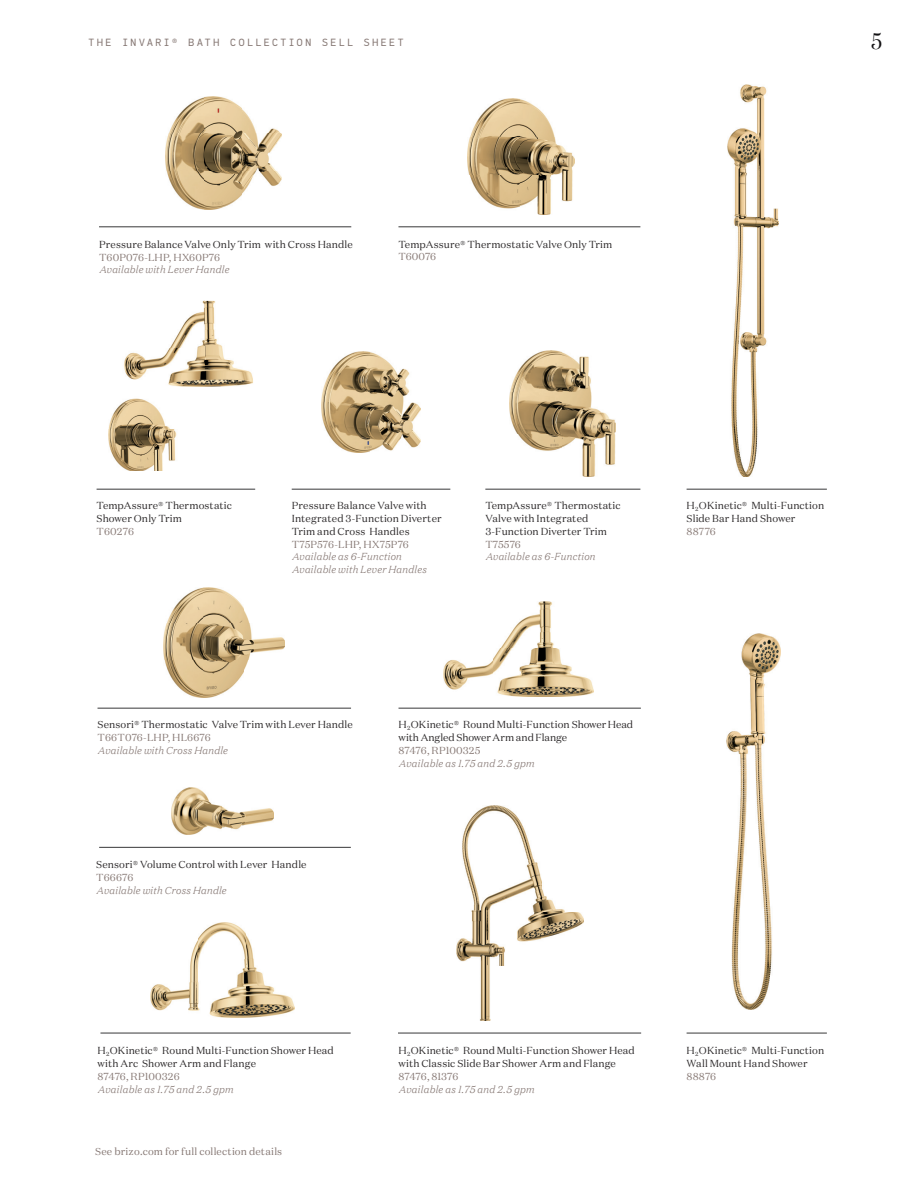
<style>
.page{position:relative;width:918px;height:1188px;background:#fff}
.page>*{position:absolute;margin:0;border:0;box-sizing:border-box;transform-origin:0 0}
.t1{font:22.5px "Domaine Display Nr";color:#131214}
.t2{font:10.5px "PFDIN Mono";letter-spacing:.25em;color:#867874}
.t3{font:10.2px/12.8px "Domaine Text";letter-spacing:.005em;color:#2e2b2c}
.t4{font:italic 300 10.2px/12.8px "Domaine Text";letter-spacing:.015em;color:#867874}
.t5{font:10.2px "Domaine Text";letter-spacing:.01em;color:#867874}
.t6{font:10.2px "Domaine Text";letter-spacing:-.015em;color:#867874}
</style>
<div class="page">
<hr style="left:399px;top:708px;width:242px;height:1px;background:#383839">
<hr style="left:97px;top:489px;width:158px;height:1px;background:#383839">
<hr style="left:99px;top:226px;width:252px;height:1px;background:#383839">
<hr style="left:98px;top:708px;width:253px;height:1px;background:#383839">
<hr style="left:292px;top:489px;width:158px;height:1px;background:#383839">
<hr style="left:398px;top:226px;width:242px;height:1px;background:#383839">
<hr style="left:485px;top:489px;width:155px;height:1px;background:#383839">
<hr style="left:687px;top:489px;width:140px;height:1px;background:#383839">
<hr style="left:687px;top:1033px;width:140px;height:1px;background:#383839">
<hr style="left:100px;top:1033px;width:251px;height:1px;background:#383839">
<hr style="left:99px;top:847px;width:252px;height:1px;background:#383839">
<hr style="left:398px;top:1033px;width:243px;height:1px;background:#383839">
<img style="left:510px;top:351px;width:106px;height:126px">
<img style="left:163px;top:587px;width:122px;height:110px">
<img style="left:166px;top:96px;width:115px;height:113px">
<img style="left:322px;top:352px;width:98px;height:100px">
<img style="left:467px;top:99px;width:107px;height:116px">
<img style="left:108px;top:398px;width:69px;height:73px">
<img style="left:124px;top:301px;width:81px;height:86px">
<img style="left:205px;top:301px;width:48px;height:86px">
<img style="left:727px;top:84px;width:52px;height:393px">
<img style="left:727px;top:634px;width:53px;height:375px">
<img style="left:457px;top:805px;width:127px;height:215px">
<img style="left:172px;top:788px;width:102px;height:46px">
<img style="left:443px;top:602px;width:150px;height:94px">
<img style="left:151px;top:922px;width:144px;height:95px">
<p class="t2" style="left:89px;top:36px;width:316px">THE INVARI® BATH COLLECTION SELL SHEET</p>
<p class="t3" style="left:99px;top:237px;width:255px">Pressure Balance Valve Only Trim with Cross Handle</p>
<p class="t5" style="left:99px;top:249px;width:123px">T60P076-LHP, HX60P76</p>
<p class="t4" style="left:99px;top:263px;width:131px">Available with Lever Handle</p>
<p class="t3" style="left:398px;top:237px;width:215px">TempAssure® Thermostatic Valve Only Trim</p>
<p class="t5" style="left:398px;top:249px;width:39px">T60076</p>
<h1 class="t1" style="left:871px;top:26px;width:12px">5</h1>
<p class="t3" style="left:97px;top:499px;width:137px">TempAssure® Thermostatic<br>Shower Only Trim</p>
<p class="t5" style="left:97px;top:524px;width:39px">T60276</p>
<p class="t3" style="left:292px;top:499px;width:151px">Pressure Balance Valve with<br>Integrated 3-Function Diverter<br>Trim and Cross Handles</p>
<p class="t5" style="left:292px;top:537px;width:119px">T75P576-LHP, HX75P76</p>
<p class="t4" style="left:292px;top:550px;width:136px">Available as 6-Function<br>Available with Lever Handles</p>
<p class="t3" style="left:485px;top:499px;width:137px">TempAssure® Thermostatic<br>Valve with Integrated<br>3-Function Diverter Trim</p>
<p class="t5" style="left:485px;top:536px;width:37px">T75576</p>
<p class="t4" style="left:485px;top:550px;width:111px">Available as 6-Function</p>
<p class="t3" style="left:687px;top:499px;width:139px">H<sub>2</sub>OKinetic® Multi-Function<br>Slide Bar Hand Shower</p>
<p class="t5" style="left:687px;top:524px;width:31px">88776</p>
<p class="t3" style="left:98px;top:718px;width:257px">Sensori® Thermostatic Valve Trim with Lever Handle</p>
<p class="t5" style="left:98px;top:730px;width:115px">T66T076-LHP, HL6676</p>
<p class="t4" style="left:98px;top:743px;width:131px">Available with Cross Handle</p>
<p class="t3" style="left:96px;top:858px;width:212px">Sensori® Volume Control with Lever Handle</p>
<p class="t5" style="left:96px;top:870px;width:39px">T66676</p>
<p class="t4" style="left:96px;top:883px;width:131px">Available with Cross Handle</p>
<p class="t3" style="left:398px;top:718px;width:236px">H<sub>2</sub>OKinetic® Round Multi-Function Shower Head with Angled Shower Arm and Flange</p>
<p class="t5" style="left:398px;top:743px;width:84px">87476, RP100325</p>
<p class="t4" style="left:398px;top:757px;width:137px">Available as 1.75 and 2.5 gpm</p>
<p class="t3" style="left:98px;top:1043px;width:238px">H<sub>2</sub>OKinetic® Round Multi-Function Shower Head with Arc Shower Arm and Flange</p>
<p class="t5" style="left:98px;top:1068px;width:84px">87476, RP100326</p>
<p class="t4" style="left:98px;top:1082px;width:137px">Available as 1.75 and 2.5 gpm</p>
<p class="t5" style="left:95px;top:1143px;width:189px">See brizo.com for full collection details</p>
<p class="t3" style="left:398px;top:1043px;width:238px">H<sub>2</sub>OKinetic® Round Multi-Function Shower Head with Classic Slide Bar Shower Arm and Flange</p>
<p class="t6" style="left:398px;top:1068px;width:61px">87476, 81376</p>
<p class="t4" style="left:398px;top:1082px;width:137px">Available as 1.75 and 2.5 gpm</p>
<p class="t3" style="left:687px;top:1043px;width:139px">H<sub>2</sub>OKinetic® Multi-Function<br>Wall Mount Hand Shower</p>
<p class="t5" style="left:687px;top:1068px;width:31px">88876</p>
</div>
